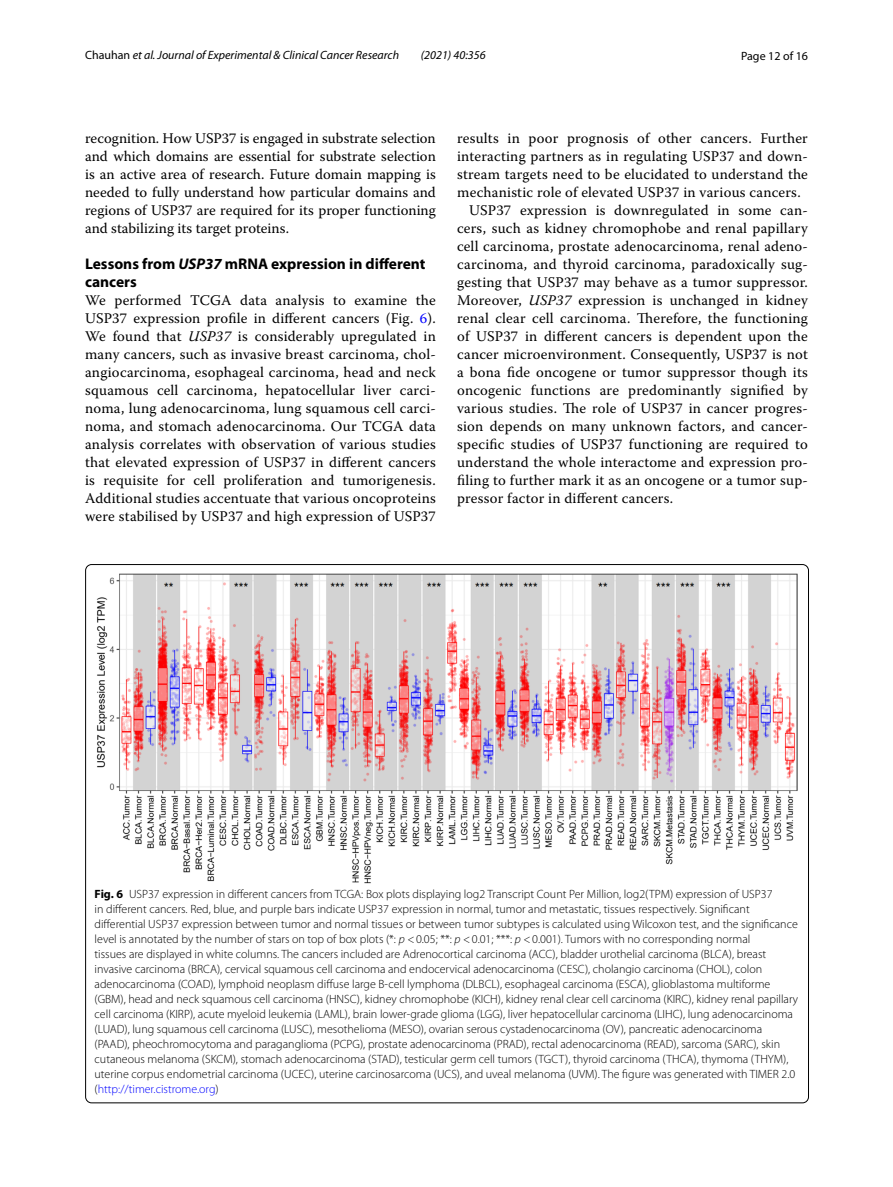
<style>
.page{position:relative;width:893px;height:1187px;background:#fff}
.page>*{position:absolute;margin:0;border:0;box-sizing:border-box;transform-origin:0 0}
.t1{font:700 15.45px/18px "Myriad Pro";color:#000}
.t2{font:14.7px/18px "Warnock Pro";letter-spacing:.015em;color:#000;text-align:justify}
.t3{font:300 12px/15px "Myriad Pro";color:#000}
.t4{font:italic 12px "Myriad Pro";color:#000}
.t5{font:12px "Myriad Pro";color:#000}
.s1{font-style:normal}
.s2{font-style:italic}
.s3{color:#00f}
.s4{font-weight:700}
</style>
<div class="page">
<img style="left:97px;top:573px;width:700px;height:310px">
<p class="t4" style="left:85px;top:48px;width:315px"><span class="s1">Chauhan</span> et al. Journal of Experimental &amp; Clinical Cancer Research</p>
<p class="t4" style="left:421px;top:48px;width:66px">(2021) 40:356</p>
<p class="t5" style="left:741px;top:48px;width:68px">Page 12 of 16</p>
<p class="t2" style="left:85px;top:128px;width:352px">recognition. How USP37 is engaged in substrate selection and which domains are essential for substrate selection is an active area of research. Future domain mapping is needed to fully understand how particular domains and regions of USP37 are required for its proper functioning and stabilizing its target proteins.</p>
<p class="t1" style="left:85px;top:254px;width:342px">Lessons from <span class="s2">USP37</span> mRNA expression in different cancers</p>
<p class="t2" style="left:85px;top:290px;width:352px">We performed TCGA data analysis to examine the USP37 expression profile in different cancers (Fig. <span class="s3">6</span>).<br>We found that <span class="s2">USP37</span> is considerably upregulated in many cancers, such as invasive breast carcinoma, chol&shy;angiocarcinoma, esophageal carcinoma, head and neck squamous cell carcinoma, hepatocellular liver carci&shy;noma, lung adenocarcinoma, lung squamous cell carci&shy;noma, and stomach adenocarcinoma. Our TCGA data analysis correlates with observation of various studies that elevated expression of USP37 in different cancers is requisite for cell proliferation and tumorigenesis.<br>Additional studies accentuate that various oncoproteins were stabilised by USP37 and high expression of USP37</p>
<p class="t2" style="left:457px;top:128px;width:352px">results in poor prognosis of other cancers. Further</p>
<p class="t2" style="left:457px;top:146px;width:352px">interacting partners as in regulating USP37 and down-</p>
<p class="t2" style="left:457px;top:164px;width:352px">stream targets need to be elucidated to understand the</p>
<p class="t2" style="left:457px;top:182px;width:345px">mechanistic role of elevated USP37 in various cancers.</p>
<p class="t2" style="left:469px;top:200px;width:340px">USP37 expression is downregulated in some can-</p>
<p class="t2" style="left:457px;top:218px;width:352px">cers, such as kidney chromophobe and renal papillary</p>
<p class="t2" style="left:457px;top:236px;width:352px">cell carcinoma, prostate adenocarcinoma, renal adeno-</p>
<p class="t2" style="left:457px;top:254px;width:352px">carcinoma, and thyroid carcinoma, paradoxically sug-</p>
<p class="t2" style="left:457px;top:272px;width:352px">gesting that USP37 may behave as a tumor suppressor.</p>
<p class="t2" style="left:457px;top:290px;width:352px">Moreover, <span class="s2">USP37</span> expression is unchanged in kidney</p>
<p class="t2" style="left:457px;top:308px;width:352px">renal clear cell carcinoma. Therefore, the functioning</p>
<p class="t2" style="left:457px;top:326px;width:352px">of USP37 in different cancers is dependent upon the</p>
<p class="t2" style="left:457px;top:344px;width:352px">cancer microenvironment. Consequently, USP37 is not</p>
<p class="t2" style="left:457px;top:362px;width:352px">a bona fide oncogene or tumor suppressor though its</p>
<p class="t2" style="left:457px;top:380px;width:352px">oncogenic functions are predominantly signified by</p>
<p class="t2" style="left:457px;top:398px;width:352px">various studies. The role of USP37 in cancer progres-</p>
<p class="t2" style="left:457px;top:416px;width:352px">sion depends on many unknown factors, and cancer-</p>
<p class="t2" style="left:457px;top:434px;width:352px">specific studies of USP37 functioning are required to</p>
<p class="t2" style="left:457px;top:452px;width:352px">understand the whole interactome and expression pro-</p>
<p class="t2" style="left:457px;top:470px;width:352px">filing to further mark it as an oncogene or a tumor sup-</p>
<p class="t2" style="left:457px;top:488px;width:218px">pressor factor in different cancers.</p>
<p class="t3" style="left:95px;top:886px;width:705px"><span class="s4">Fig. 6</span> USP37 expression in different cancers from TCGA: Box plots displaying log2 Transcript Count Per Million, log2(TPM) expression of USP37<br>in different cancers. Red, blue, and purple bars indicate USP37 expression in normal, tumor and metastatic, tissues respectively. Significant differential USP37 expression between tumor and normal tissues or between tumor subtypes is calculated using Wilcoxon test, and the significance level is annotated by the number of stars on top of box plots (*: <span class="s2">p</span> &lt;0.05; **: <span class="s2">p</span> &lt;0.01; ***: <span class="s2">p</span> &lt;0.001). Tumors with no corresponding normal<br>tissues are displayed in white columns. The cancers included are Adrenocortical carcinoma (ACC), bladder urothelial carcinoma (BLCA), breast invasive carcinoma (BRCA), cervical squamous cell carcinoma and endocervical adenocarcinoma (CESC), cholangio carcinoma (CHOL), colon adenocarcinoma (COAD), lymphoid neoplasm diffuse large B-cell lymphoma (DLBCL), esophageal carcinoma (ESCA), glioblastoma multiforme (GBM), head and neck squamous cell carcinoma (HNSC), kidney chromophobe (KICH), kidney renal clear cell carcinoma (KIRC), kidney renal papillary cell carcinoma (KIRP), acute myeloid leukemia (LAML), brain lower-grade glioma (LGG), liver hepatocellular carcinoma (LIHC), lung adenocarcinoma (LUAD), lung squamous cell carcinoma (LUSC), mesothelioma (MESO), ovarian serous cystadenocarcinoma (OV), pancreatic adenocarcinoma (PAAD), pheochromocytoma and paraganglioma (PCPG), prostate adenocarcinoma (PRAD), rectal adenocarcinoma (READ), sarcoma (SARC), skin cutaneous melanoma (SKCM), stomach adenocarcinoma (STAD), testicular germ cell tumors (TGCT), thyroid carcinoma (THCA), thymoma (THYM), uterine corpus endometrial carcinoma (UCEC), uterine carcinosarcoma (UCS), and uveal melanoma (UVM). The figure was generated with TIMER 2.0 (<span class="s3">http://timer.cistrome.org</span>)</p>
</div>
